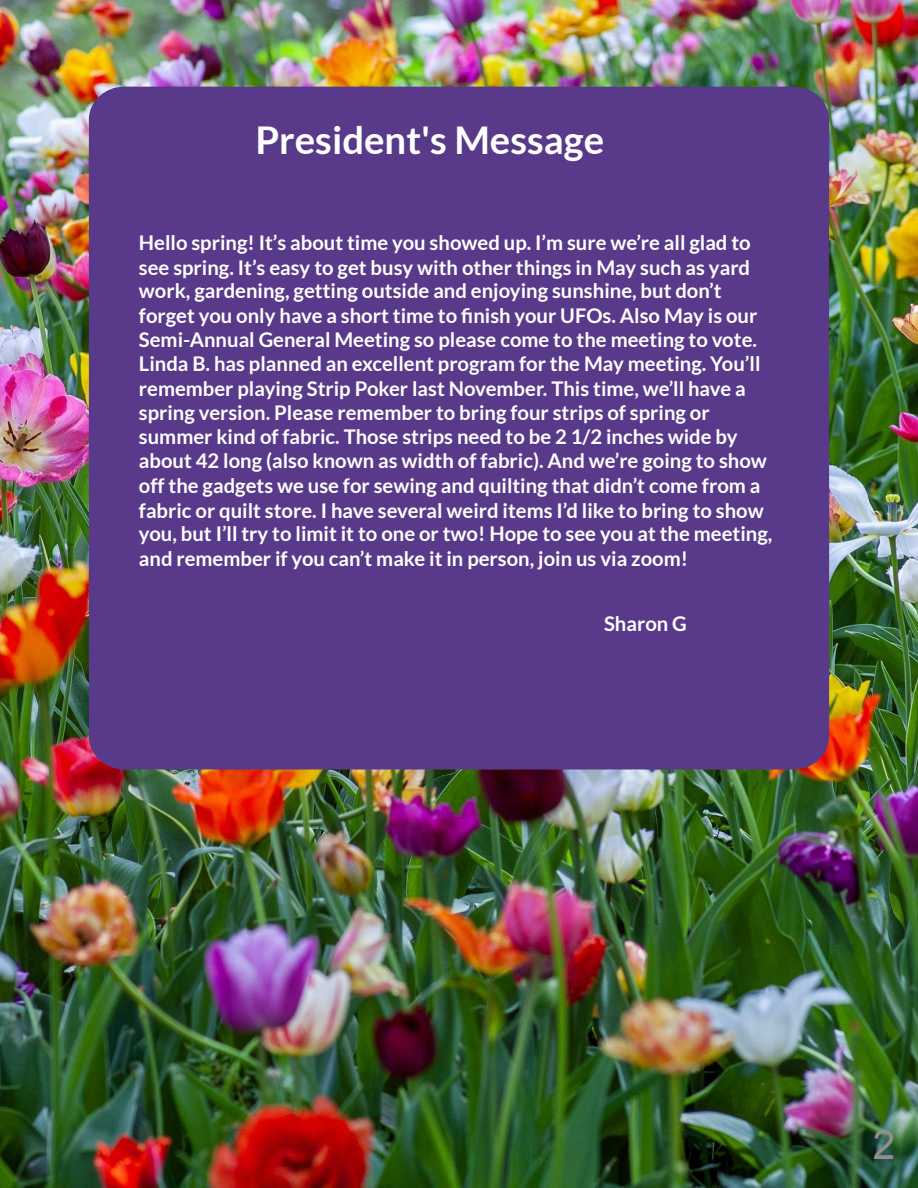
<style>
.page{position:relative;width:918px;height:1188px;background:#fff}
.page>*{position:absolute;margin:0;border:0;box-sizing:border-box;transform-origin:0 0}
.t1{font:40.5px "Arial";color:#8f8f8f}
.t2{font:700 38.25px "Lato";color:#fff}
.t3{font:700 20.25px/24.3px "Lato";color:#fff}
</style>
<div class="page">
<img style="left:0;top:0;width:918px;height:1188px">
<div style="left:89px;top:87px;width:740px;height:682px;background:#593a8a;border-radius:34px"></div>
<h2 class="t2" style="left:255px;top:116px;width:350px">President's Message</h2>
<p class="t3" style="left:139px;top:230px;width:635px">Hello spring! It’s about time you showed up. I’m sure we’re all glad to see spring. It’s easy to get busy with other things in May such as yard work, gardening, getting outside and enjoying sunshine, but don’t forget you only have a short time to fi nish your UFOs. Also May is our Semi-Annual General Meeting so please come to the meeting to vote.<br>Linda B. has planned an excellent program for the May meeting. You’ll remember playing Strip Poker last November. This time, we’ll have a spring version. Please remember to bring four strips of spring or summer kind of fabric. Those strips need to be 2 1/2 inches wide by about 42 long (also known as width of fabric). And we’re going to show off the gadgets we use for sewing and quilting that didn’t come from a fabric or quilt store. I have several weird items I’d like to bring to show you, but I’ll try to limit it to one or two! Hope to see you at the meeting, and remember if you can’t make it in person, join us via zoom!</p>
<p class="t3" style="left:604px;top:611px;width:84px">Sharon G</p>
<h1 class="t1" style="left:873px;top:1122px;width:24px">2</h1>
</div>
